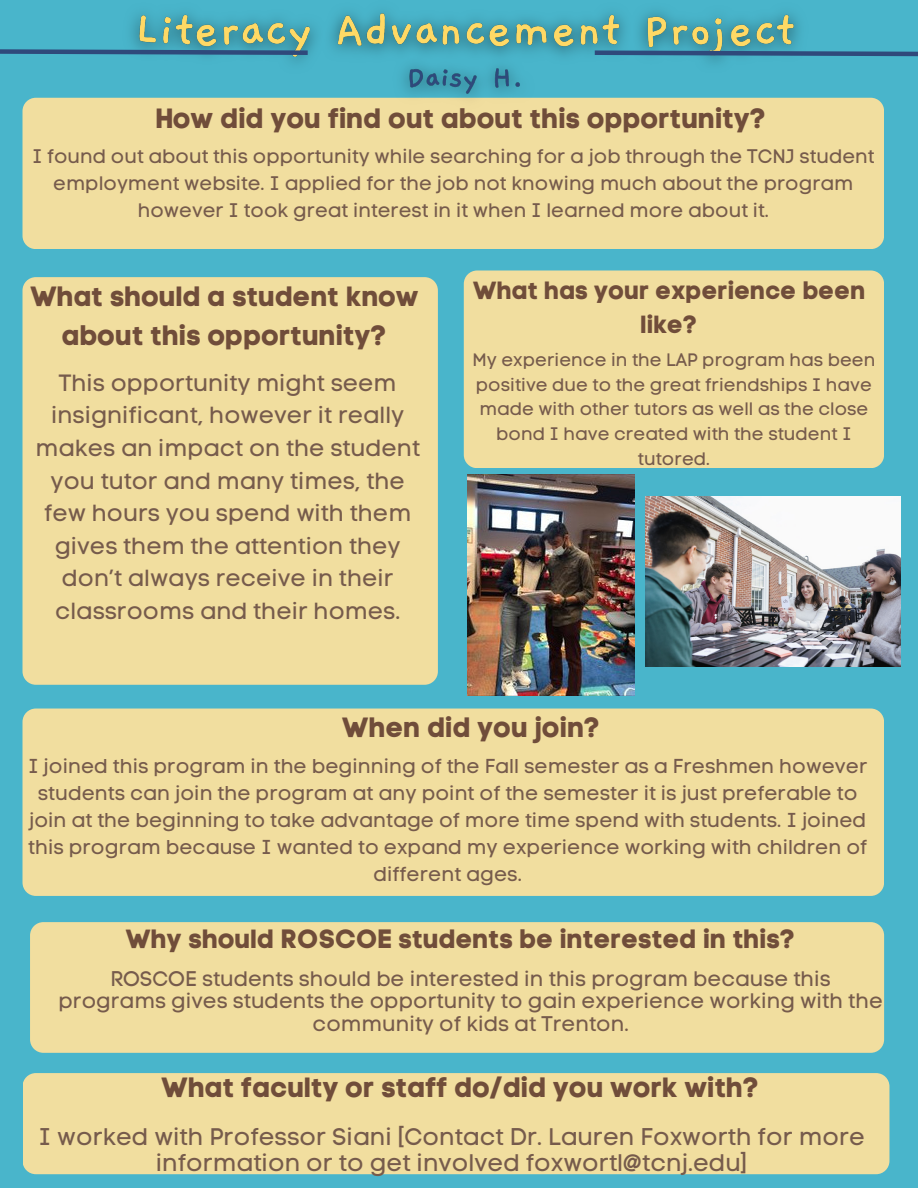
<style>
.page{position:relative;width:918px;height:1188px;background:#49b5cb}
.page>*{position:absolute;margin:0;border:0;box-sizing:border-box;transform-origin:0 0}
.t1{font:27.75px/38.2px "Code Pro Bold LC";color:#704d3a;text-align:center}
.t2{font:26.25px "Code Pro Bold LC";color:#704d3a}
.t3{font:24.75px/33.8px "Code Pro Bold LC";color:#704d3a;text-align:center}
.t4{font:24px/25.8px "Code Pro Normal LC";color:#765b4c;text-align:center}
.t5{font:23.25px/32.7px "Code Pro Normal LC";color:#765b4c;text-align:center}
.t6{font:21px/22.5px "Code Pro Normal LC";color:#765b4c;text-align:center}
.t7{font:19.95px/27px "Code Pro Normal LC";color:#765b4c;text-align:center}
.t8{font:19.5px/27px "Code Pro Normal LC";color:#765b4c;text-align:center}
.t9{font:18px/24.8px "Code Pro Normal LC";color:#765b4c;text-align:center}
</style>
<div class="page">
<div style="left:23px;top:98px;width:861px;height:151px;background:#f1de9f;border-radius:13px"></div>
<div style="left:464px;top:270px;width:420px;height:198px;background:#f1de9f;border-radius:13px"></div>
<div style="left:23px;top:277px;width:415px;height:408px;background:#f1de9f;border-radius:13px"></div>
<div style="left:23px;top:709px;width:861px;height:187px;background:#f1de9f;border-radius:13px"></div>
<div style="left:30px;top:922px;width:854px;height:131px;background:#f1de9f;border-radius:13px"></div>
<img style="left:110px;top:12px;width:709px;height:86px">
<div style="left:23px;top:1073px;width:866px;height:101px;background:#f1de9f;border-radius:13px"></div>
<svg style="left:590px;top:48px;width:328px;height:11px"></svg>
<svg style="left:0;top:46px;width:312px;height:11px"></svg>
<img style="left:645px;top:496px;width:256px;height:170px">
<img style="left:468px;top:475px;width:166px;height:220px">
<p class="t1" style="left:155px;top:99px;width:612px">How did you find out about this opportunity?</p>
<p class="t8" style="left:32px;top:143px;width:844px">I found out about this opportunity while searching for a job through the TCNJ student employment website. I applied for the job not knowing much about the program however I took great interest in it when I learned more about it.</p>
<p class="t1" style="left:30px;top:278px;width:391px">What should a student know about this opportunity?</p>
<p class="t3" style="left:473px;top:274px;width:394px">What has your experience been like?</p>
<p class="t5" style="left:35px;top:366px;width:386px">This opportunity might seem insignificant, however it really makes an impact on the student you tutor and many times, the few hours you spend with them gives them the attention they don’t always receive in their classrooms and their homes.</p>
<p class="t9" style="left:472px;top:347px;width:405px">My experience in the LAP program has been positive due to the great friendships I have made with other tutors as well as the close bond I have created with the student I tutored.</p>
<p class="t1" style="left:342px;top:708px;width:260px">When did you join?</p>
<p class="t7" style="left:28px;top:752px;width:841px">I joined this program in the beginning of the Fall semester as a Freshmen however students can join the program at any point of the semester it is just preferable to join at the beginning to take advantage of more time spend with students. I joined this program because I wanted to expand my experience working with children of different ages.</p>
<p class="t2" style="left:125px;top:923px;width:671px">Why should ROSCOE students be interested in this?</p>
<p class="t6" style="left:58px;top:967px;width:826px">ROSCOE students should be interested in this program because this programs gives students the opportunity to gain experience working with the community of kids at Trenton.</p>
<p class="t1" style="left:161px;top:1068px;width:600px">What faculty or staff do/did you work with?</p>
<p class="t4" style="left:38px;top:1124px;width:828px">I worked with Professor Siani [Contact Dr. Lauren Foxworth for more information or to get involved foxwortl@tcnj.edu]</p>
</div>
